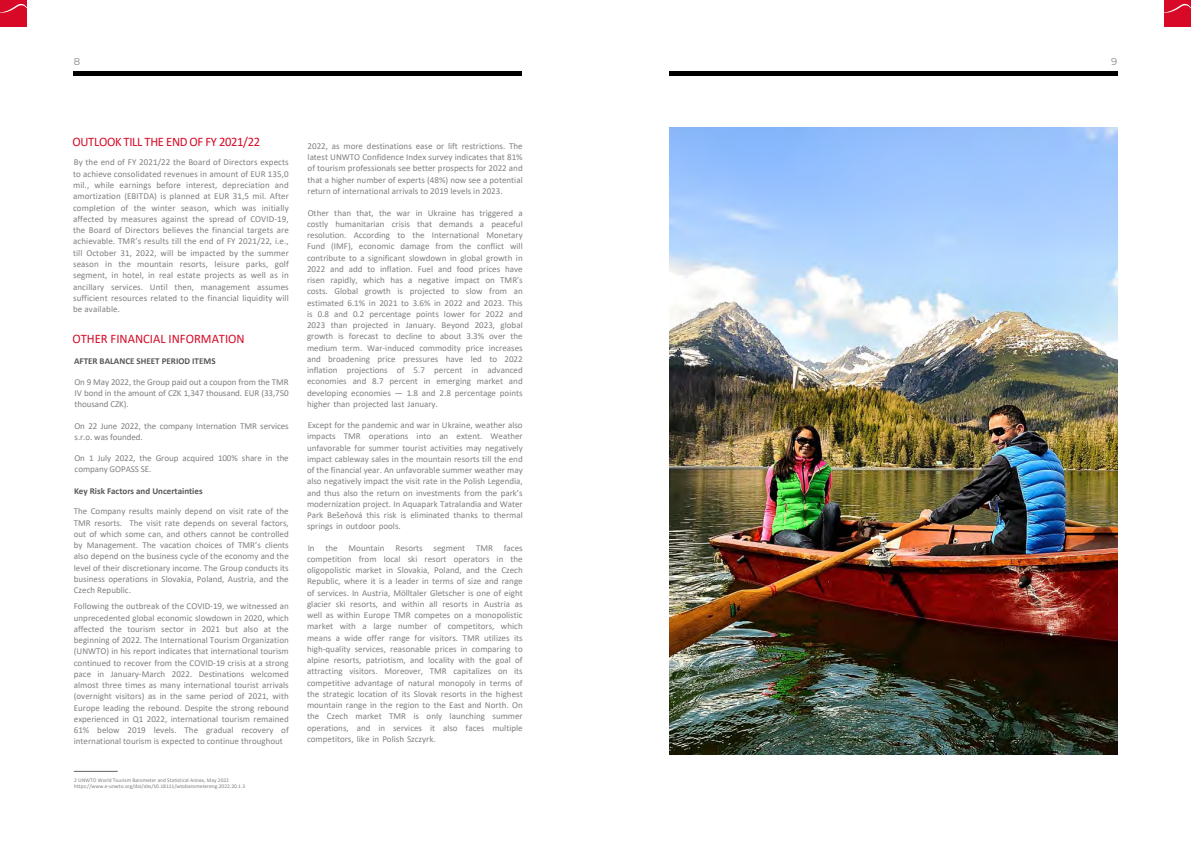
<style>
.page{position:relative;width:1191px;height:842px;background:#fff}
.page>*{position:absolute;margin:0;border:0;box-sizing:border-box;transform-origin:0 0}
.t1{font:13px "Calibri";letter-spacing:-.025em;color:#d70926}
.t2{font:13px "Calibri";color:#d70926}
.t3{font:10px "Montserrat";color:#878787}
.t4{font:9px/11.2px "Calibri";color:#808080;text-align:justify}
.t5{font:700 9px "Calibri";color:#575756}
.t6{font:5.5px/6.6px "Calibri";color:#808080}
</style>
<div class="page">
<hr style="left:74px;top:71px;width:448px;height:4px;background:#000">
<hr style="left:669px;top:71px;width:448px;height:4px;background:#000">
<div style="left:1163px;top:0;width:28px;height:27px;background:#d70926"></div>
<svg style="left:1163px;top:4px;width:28px;height:9px"></svg>
<div style="left:0;top:0;width:27px;height:27px;background:#d70926"></div>
<svg style="left:0;top:4px;width:27px;height:9px"></svg>
<img style="left:669px;top:128px;width:448px;height:626px">
<hr style="left:74px;top:771px;width:44px;height:1px;background:#626261">
<p class="t3" style="left:74px;top:54px;width:8px">8</p>
<p class="t3" style="left:1111px;top:54px;width:8px">9</p>
<h1 class="t1" style="left:72px;top:133px;width:189px">OUTLOOK TILL THE END OF FY 2021/22</h1>
<p class="t4" style="left:73px;top:157px;width:217px">By the end of FY 2021/22 the Board of Directors expects to achieve consolidated revenues in amount of EUR 135,0 mil., while earnings before interest, depreciation and amortization (EBITDA) is planned at EUR 31,5 mil. After completion of the winter season, which was initially affected by measures against the spread of COVID-19, the Board of Directors believes the financial targets are achievable. TMR’s results till the end of FY 2021/22, i.e., till October 31, 2022, will be impacted by the summer season in the mountain resorts, leisure parks, golf segment, in hotel, in real estate projects as well as in ancillary services. Until then, management assumes sufficient resources related to the financial liquidity will be available.</p>
<h1 class="t2" style="left:72px;top:330px;width:174px">OTHER FINANCIAL INFORMATION</h1>
<p class="t5" style="left:74px;top:355px;width:143px">AFTER BALANCE SHEET PERIOD ITEMS</p>
<p class="t4" style="left:74px;top:376px;width:216px">On 9 May 2022, the Group paid out a coupon from the TMR IV bond in the amount of CZK 1,347 thousand. EUR (33,750 thousand CZK).</p>
<p class="t4" style="left:74px;top:420px;width:216px">On 22 June 2022, the company Internation TMR services s.r.o. was founded.</p>
<p class="t4" style="left:74px;top:452px;width:216px">On 1 July 2022, the Group acquired 100% share in the company GOPASS SE.</p>
<p class="t5" style="left:74px;top:485px;width:130px">Key Risk Factors and Uncertainties</p>
<p class="t4" style="left:74px;top:505px;width:216px">The Company results mainly depend on visit rate of the TMR resorts. The visit rate depends on several factors, out of which some can, and others cannot be controlled by Management. The vacation choices of TMR’s clients also depend on the business cycle of the economy and the level of their discretionary income. The Group conducts its business operations in Slovakia, Poland, Austria, and the Czech Republic.</p>
<p class="t4" style="left:74px;top:600px;width:216px">Following the outbreak of the COVID-19, we witnessed an unprecedented global economic slowdown in 2020, which affected the tourism sector in 2021 but also at the beginning of 2022. The International Tourism Organization (UNWTO) in his report indicates that international tourism continued to recover from the COVID-19 crisis at a strong pace in January-March 2022. Destinations welcomed almost three times as many international tourist arrivals (overnight visitors) as in the same period of 2021, with Europe leading the rebound. Despite the strong rebound experienced in Q1 2022, international tourism remained 61% below 2019 levels. The gradual recovery of international tourism is expected to continue throughout</p>
<p class="t6" style="left:74px;top:777px;width:173px">2 UNWTO World Tourism Barometer and Statistical Annex, May 2022 https://www.e-unwto.org/doi/abs/10.18111/wtobarometereng.2022.20.1.3</p>
<p class="t4" style="left:307px;top:140px;width:217px">2022, as more destinations ease or lift restrictions. The latest UNWTO Confidence Index survey indicates that 81% of tourism professionals see better prospects for 2022 and that a higher number of experts (48%) now see a potential return of international arrivals to 2019 levels in 2023.</p>
<p class="t4" style="left:307px;top:207px;width:217px">Other than that, the war in Ukraine has triggered a costly humanitarian crisis that demands a peaceful resolution. According to the International Monetary Fund (IMF), economic damage from the conflict will contribute to a significant slowdown in global growth in 2022 and add to inflation. Fuel and food prices have risen rapidly, which has a negative impact on TMR's costs. Global growth is projected to slow from an estimated 6.1% in 2021 to 3.6% in 2022 and 2023. This is 0.8 and 0.2 percentage points lower for 2022 and 2023 than projected in January. Beyond 2023, global growth is forecast to decline to about 3.3% over the medium term. War-induced commodity price increases and broadening price pressures have led to 2022 inflation projections of 5.7 percent in advanced economies and 8.7 percent in emerging market and developing economies — 1.8 and 2.8 percentage points higher than projected last January.</p>
<p class="t4" style="left:307px;top:419px;width:217px">Except for the pandemic and war in Ukraine, weather also impacts TMR operations into an extent. Weather unfavorable for summer tourist activities may negatively impact cableway sales in the mountain resorts till the end of the financial year. An unfavorable summer weather may also negatively impact the visit rate in the Polish Legendia, and thus also the return on investments from the park’s modernization project. In Aquapark Tatralandia and Water Park Bešeňová this risk is eliminated thanks to thermal springs in outdoor pools.</p>
<p class="t4" style="left:307px;top:542px;width:217px">In the Mountain Resorts segment TMR faces competition from local ski resort operators in the oligopolistic market in Slovakia, Poland, and the Czech Republic, where it is a leader in terms of size and range of services. In Austria, Mölltaler Gletscher is one of eight glacier ski resorts, and within all resorts in Austria as well as within Europe TMR competes on a monopolistic market with a large number of competitors, which means a wide offer range for visitors. TMR utilizes its high-quality services, reasonable prices in comparing to alpine resorts, patriotism, and locality with the goal of attracting visitors. Moreover, TMR capitalizes on its competitive advantage of natural monopoly in terms of the strategic location of its Slovak resorts in the highest mountain range in the region to the East and North. On the Czech market TMR is only launching summer operations, and in services it also faces multiple competitors, like in Polish Szczyrk.</p>
</div>
